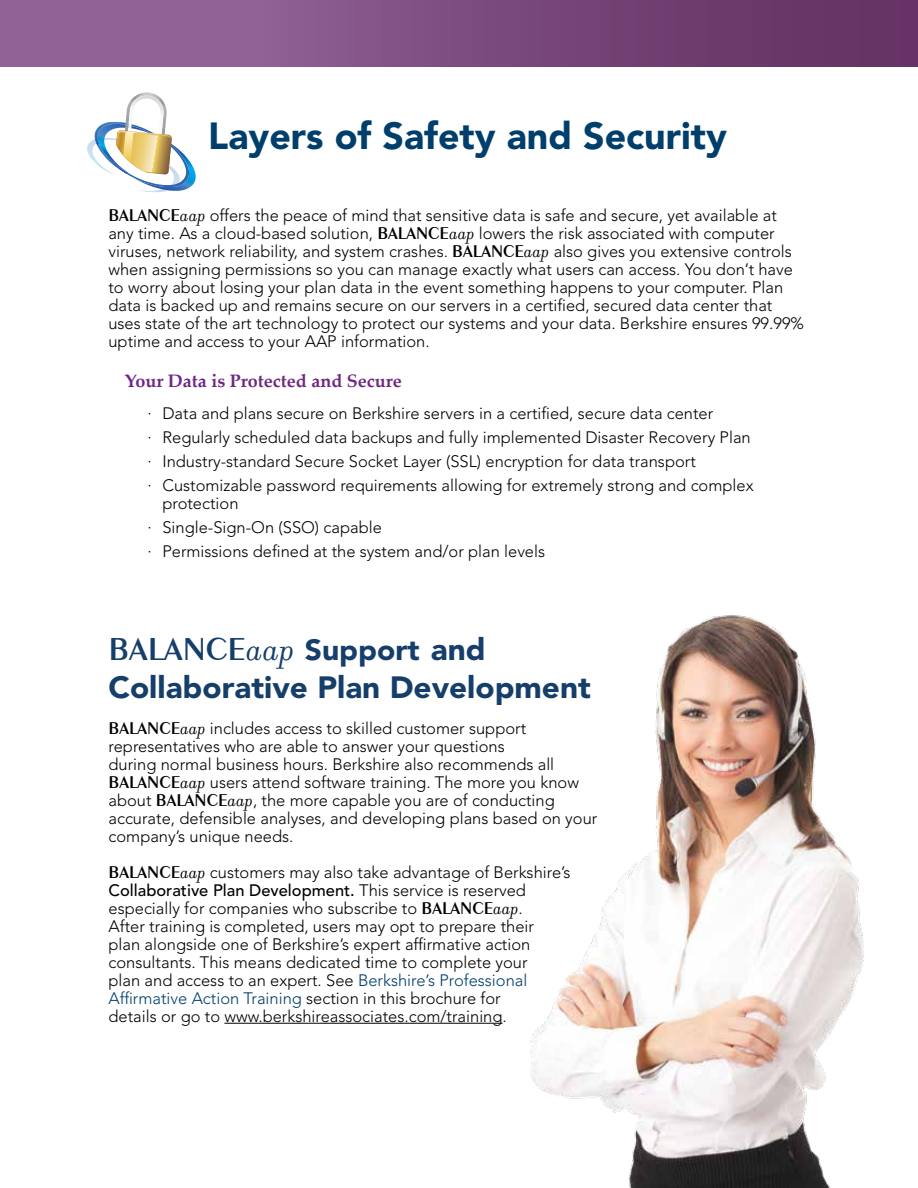
<style>
.page{position:relative;width:918px;height:1188px;background:#fff}
.page>*{position:absolute;margin:0;border:0;box-sizing:border-box;transform-origin:0 0}
.t1{font:900 37.5px "Avenir LT Std";color:#003e6b}
.t2{font:600 33.45px "Exotic 350 BT";color:#153e6a}
.t3{font:900 30.6px "Avenir LT Std";color:#153e6a}
.t4{font:700 18px "Palatino Linotype";color:#702784}
.t5{font:300 16.5px/18px "Avenir LT Std";color:#000}
.s1{font-family:"Exotic 350 BT";font-weight:600;font-size:18px}
.s2{font-family:"Filosofia";font-weight:400;font-style:italic;font-size:18px}
.s3{font-family:"Filosofia";font-weight:400;font-style:italic}
.s4{font-family:"Avenir LT Std";font-weight:900;font-size:29.1px}
.s5{font-family:"Avenir LT Std";font-weight:900;font-size:30.6px}
.s6{font-weight:500}
.s7{color:#003e6b}
</style>
<div class="page">
<hr style="left:224px;top:1023px;width:279px;height:1px;background:#000">
<svg style="left:87px;top:92px;width:109px;height:100px"></svg>
<img style="left:531px;top:615px;width:333px;height:573px">
<div style="left:0;top:0;width:918px;height:67px;background:linear-gradient(to right,#986b9f,#643061)"></div>
<h1 class="t1" style="left:208px;top:114px;width:520px">Layers of Safety and Security</h1>
<p class="t5" style="left:108px;top:207px;width:697px"><span class="s1">BALANCE</span><span class="s2">aap</span> offers the peace of mind that sensitive data is safe and secure, yet available at any time. As a cloud‑based solution, <span class="s1">BALANCE</span><span class="s2">aap</span> lowers the risk associated with computer viruses, network reliability, and system crashes. <span class="s1">BALANCE</span><span class="s2">aap</span> also gives you extensive controls when assigning permissions so you can manage exactly what users can access. You don’t have to worry about losing your plan data in the event something happens to your computer. Plan data is backed up and remains secure on our servers in a certified, secured data center that uses state of the art technology to protect our systems and your data. Berkshire ensures 99.99% uptime and access to your AAP information.</p>
<p class="t4" style="left:125px;top:368px;width:278px">Your Data is Protected and Secure</p>
<p class="t5" style="left:147px;top:401px;width:608px;line-height:24px">· Data and plans secure on Berkshire servers in a certified, secure data center<br>· Regularly scheduled data backups and fully implemented Disaster Recovery Plan · Industry-standard Secure Socket Layer (SSL) encryption for data transport<br>· Customizable password requirements allowing for extremely strong and complex</p>
<p class="t5" style="left:147px;top:491px;width:399px;line-height:24px;text-indent:15px">protection<br>· Single-Sign-On (SSO) capable<br>· Permissions defined at the system and/or plan levels</p>
<h2 class="t2" style="left:109px;top:629px;width:379px">BALANCE<span class="s3">aap</span> <span class="s4">Support</span> <span class="s5">and</span></h2>
<h3 class="t3" style="left:109px;top:668px;width:484px">Collaborative Plan Development</h3>
<p class="t5" style="left:109px;top:719px;width:490px"><span class="s1">BALANCE</span><span class="s2">aap</span> includes access to skilled customer support representatives who are able to answer your questions<br>during normal business hours. Berkshire also recommends all <span class="s1">BALANCE</span><span class="s2">aap</span> users attend software training. The more you know about <span class="s1">BALANCE</span><span class="s2">aap</span>, the more capable you are of conducting accurate, defensible analyses, and developing plans based on your company’s unique needs.</p>
<p class="t5" style="left:109px;top:863px;width:464px"><span class="s1">BALANCE</span><span class="s2">aap</span> customers may also take advantage of Berkshire’s <span class="s6">Collaborative Plan Development.</span> This service is reserved especially for companies who subscribe to <span class="s1">BALANCE</span><span class="s2">aap</span>.<br>After training is completed, users may opt to prepare their<br>plan alongside one of Berkshire’s expert affirmative action consultants. This means dedicated time to complete your<br>plan and access to an expert. See <span class="s7">Berkshire’s Professional Affirmative Action Training</span> section in this brochure for<br>details or go to www.berkshireassociates.com/training.</p>
</div>
